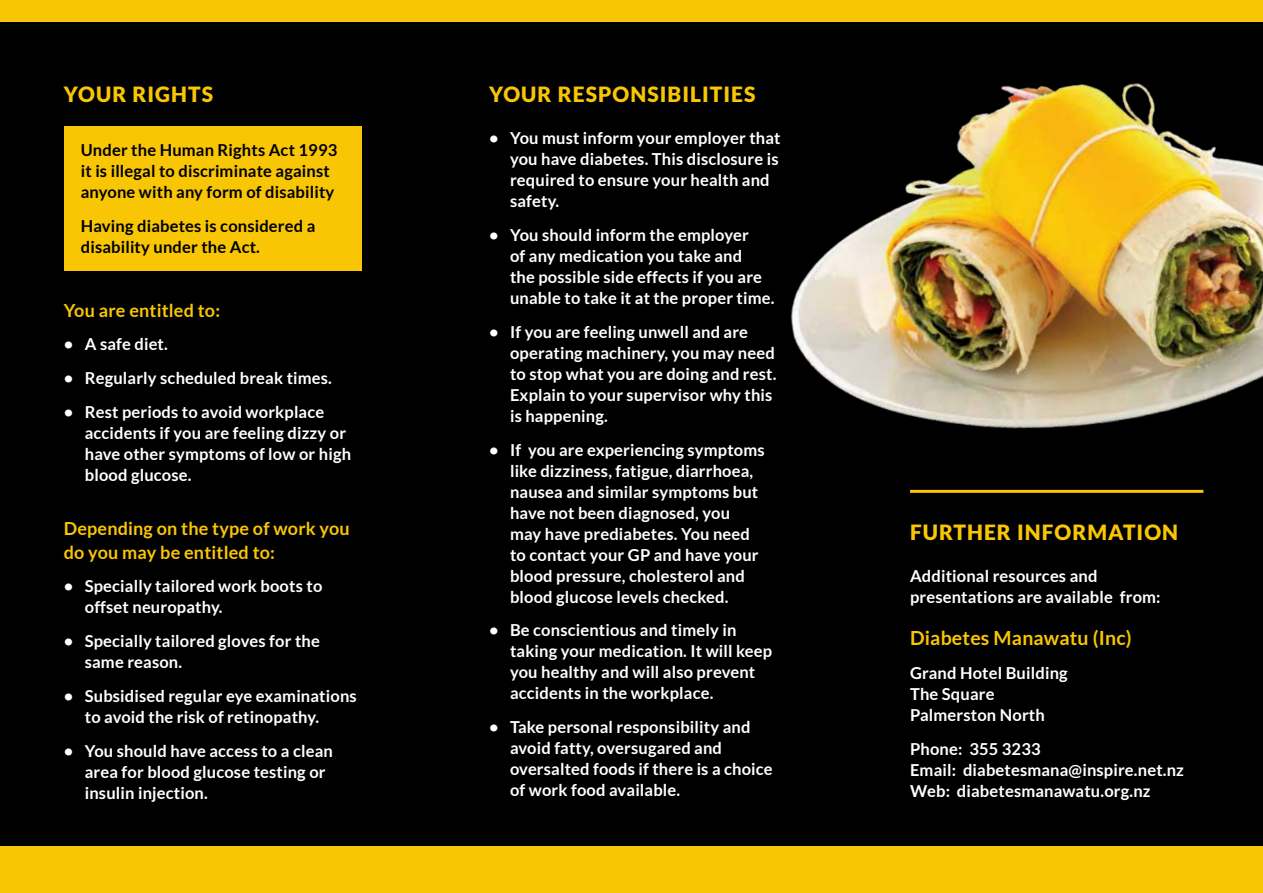
<style>
.page{position:relative;width:1263px;height:893px;background:#000}
.page>*{position:absolute;margin:0;border:0;box-sizing:border-box;transform-origin:0 0}
.t1{font:900 21px "Lato";letter-spacing:.05em;color:#f9c606}
.t2{font:700 19.5px "Lato";letter-spacing:.01em;color:#f9c606}
.t3{font:700 18px/24px "Lato";letter-spacing:.01em;color:#f9c606}
.t4{font:700 16.5px/21px "Lato";letter-spacing:.01em;color:#fff}
.t5{font:700 16.5px/21px "Lato";letter-spacing:.01em;color:#000}
</style>
<div class="page">
<div style="left:0;top:846px;width:1263px;height:47px;background:#f9c606"></div>
<div style="left:0;top:0;width:1263px;height:21px;background:#f9c606"></div>
<div style="left:64px;top:126px;width:297px;height:144px;background:#f9c606"></div>
<img style="left:791px;top:83px;width:472px;height:346px">
<hr style="left:910px;top:490px;width:293px;height:3px;background:#f9c606">
<p class="t1" style="left:64px;top:82px;width:151px">YOUR RIGHTS</p>
<p class="t5" style="left:81px;top:140px;width:258px">Under the Human Rights Act 1993 it is illegal to discriminate against anyone with any form of disability</p>
<p class="t5" style="left:81px;top:215px;width:236px">Having diabetes is considered a disability under the Act.</p>
<p class="t3" style="left:64px;top:298px;width:158px">You are entitled to:</p>
<p class="t4" style="left:64px;top:334px;width:106px">• A safe diet.</p>
<p class="t4" style="left:64px;top:367px;width:270px">• Regularly scheduled break times.</p>
<p class="t4" style="left:85px;top:401px;width:268px;text-indent:-21px">• Rest periods to avoid workplace accidents if you are feeling dizzy or have other symptoms of low or high blood glucose.</p>
<p class="t3" style="left:64px;top:516px;width:287px">Depending on the type of work you do you may be entitled to:</p>
<p class="t4" style="left:85px;top:576px;width:239px;text-indent:-21px">• Specially tailored work boots to offset neuropathy.</p>
<p class="t4" style="left:85px;top:630px;width:237px;text-indent:-21px">• Specially tailored gloves for the same reason.</p>
<p class="t4" style="left:85px;top:685px;width:273px;text-indent:-21px">• Subsidised regular eye examinations to avoid the risk of retinopathy.</p>
<p class="t4" style="left:85px;top:740px;width:250px;text-indent:-21px">• You should have access to a clean area for blood glucose testing or insulin injection.</p>
<p class="t1" style="left:489px;top:82px;width:268px">YOUR RESPONSIBILITIES</p>
<p class="t4" style="left:510px;top:127px;width:272px;text-indent:-21px">• You must inform your employer that you have diabetes. This disclosure is required to ensure your health and safety.</p>
<p class="t4" style="left:510px;top:224px;width:266px;text-indent:-21px">• You should inform the employer<br>of any medication you take and<br>the possible side effects if you are unable to take it at the proper time.</p>
<p class="t4" style="left:510px;top:321px;width:268px;text-indent:-21px">• If you are feeling unwell and are operating machinery, you may need to stop what you are doing and rest.<br>Explain to your supervisor why this is happening.</p>
<p class="t4" style="left:510px;top:439px;width:256px;text-indent:-21px">• If you are experiencing symptoms like dizziness, fatigue, diarrhoea, nausea and similar symptoms but have not been diagnosed, you may have prediabetes. You need to contact your GP and have your blood pressure, cholesterol and blood glucose levels checked.</p>
<p class="t4" style="left:510px;top:620px;width:264px;text-indent:-21px">• Be conscientious and timely in taking your medication. It will keep you healthy and will also prevent accidents in the workplace.</p>
<p class="t4" style="left:510px;top:716px;width:264px;text-indent:-21px">• Take personal responsibility and avoid fatty, oversugared and oversalted foods if there is a choice of work food available.</p>
<p class="t1" style="left:910px;top:520px;width:270px">FURTHER INFORMATION</p>
<p class="t4" style="left:910px;top:565px;width:252px">Additional resources and presentations are available from:</p>
<p class="t2" style="left:910px;top:627px;width:223px">Diabetes Manawatu (Inc)</p>
<p class="t4" style="left:910px;top:662px;width:159px">Grand Hotel Building<br>The Square<br>Palmerston North</p>
<p class="t4" style="left:910px;top:738px;width:275px">Phone: 355 3233<br>Email: diabetesmana@inspire.net.nz<br>Web: diabetesmanawatu.org.nz</p>
</div>
